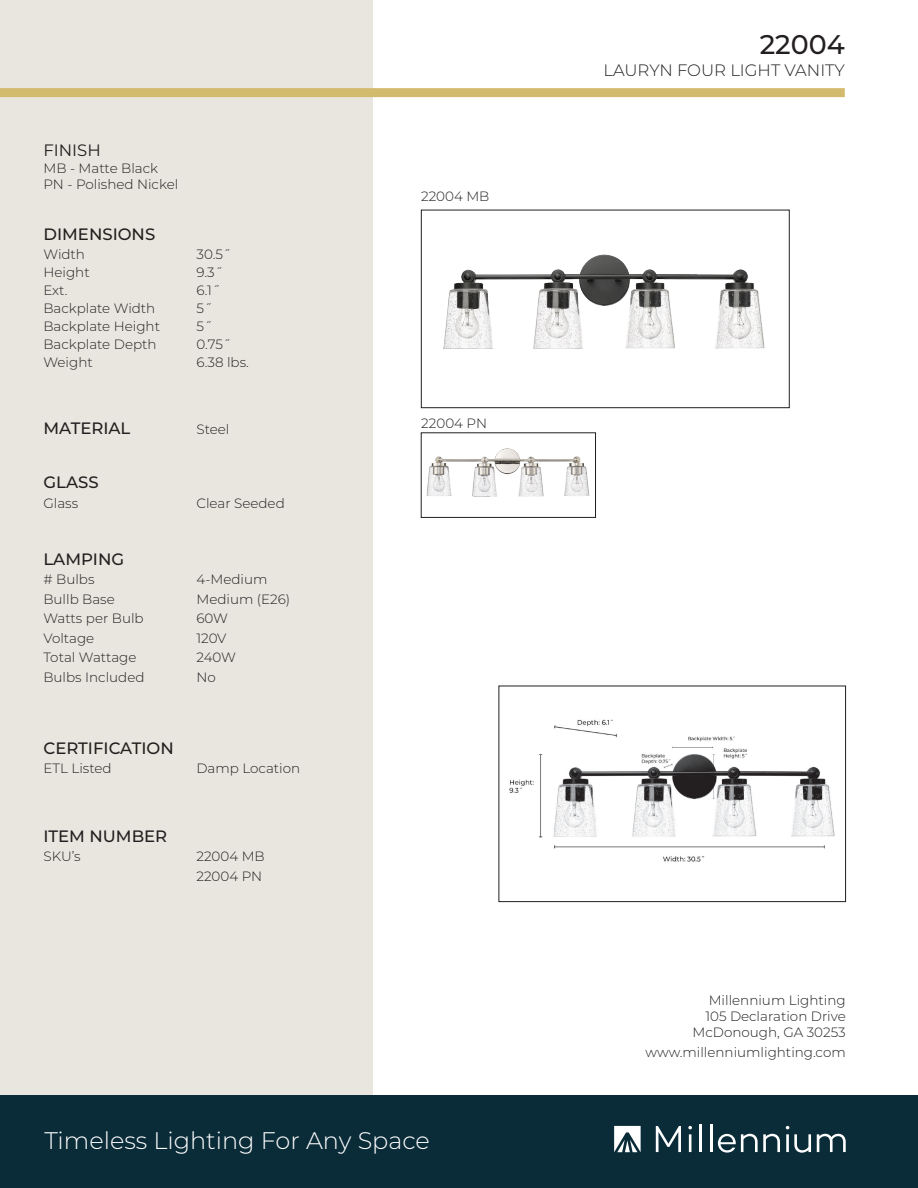
<style>
.page{position:relative;width:918px;height:1188px;background:#fff}
.page>*{position:absolute;margin:0;border:0;box-sizing:border-box;transform-origin:0 0}
.t1{font:500 27px "Montserrat";color:#231f20}
.t2{font:300 24px "Montserrat";color:#fff}
.t3{font:500 16.5px "Montserrat";color:#231f20}
.t4{font:300 16.5px "Montserrat";color:#231f20}
.t5{font:16.5px "Montserrat";color:#231f20}
.t6{font:300 13.5px "Montserrat";color:#231f20}
</style>
<div class="page">
<div style="left:0;top:0;width:373px;height:1188px;background:#e8e6df"></div>
<div style="left:0;top:1095px;width:918px;height:93px;background:#0a2b38"></div>
<div style="left:0;top:88px;width:845px;height:9px;background:#d4ba6c"></div>
<svg style="left:656px;top:1126px;width:25px;height:26px"></svg>
<svg style="left:688px;top:1126px;width:4px;height:26px"></svg>
<hr style="left:699px;top:1125px;width:3px;height:27px;background:#fff">
<hr style="left:710px;top:1125px;width:2px;height:27px;background:#fff">
<svg style="left:718px;top:1134px;width:62px;height:19px"></svg>
<svg style="left:786px;top:1126px;width:25px;height:27px"></svg>
<svg style="left:817px;top:1134px;width:29px;height:18px"></svg>
<svg style="left:614px;top:1126px;width:27px;height:26px"></svg>
<img style="left:443px;top:254px;width:322px;height:95px">
<div style="left:421px;top:210px;width:368px;height:198px;border:1px solid #231f20"></div>
<img style="left:426px;top:448px;width:164px;height:49px">
<div style="left:421px;top:433px;width:175px;height:85px;border:1px solid #231f20"></div>
<img style="left:509px;top:719px;width:326px;height:143px">
<div style="left:499px;top:686px;width:347px;height:216px;border:1px solid #231f20"></div>
<p class="t5" style="left:43px;top:139px;width:59px">FINISH</p>
<p class="t6" style="left:43px;top:159px;width:116px">MB - Matte Black</p>
<p class="t6" style="left:43px;top:175px;width:136px">PN - Polished Nickel</p>
<p class="t3" style="left:43px;top:223px;width:113px">DIMENSIONS</p>
<p class="t6" style="left:43px;top:245px;width:43px">Width</p>
<p class="t6" style="left:196px;top:245px;width:36px">30.5˝</p>
<p class="t6" style="left:43px;top:263px;width:48px">Height</p>
<p class="t6" style="left:196px;top:263px;width:28px">9.3˝</p>
<p class="t6" style="left:43px;top:281px;width:26px">Ext.</p>
<p class="t6" style="left:196px;top:281px;width:25px">6.1˝</p>
<p class="t6" style="left:43px;top:299px;width:113px">Backplate Width</p>
<p class="t6" style="left:196px;top:299px;width:17px">5˝</p>
<p class="t6" style="left:43px;top:317px;width:118px">Backplate Height</p>
<p class="t6" style="left:196px;top:317px;width:17px">5˝</p>
<p class="t6" style="left:43px;top:335px;width:115px">Backplate Depth</p>
<p class="t6" style="left:196px;top:335px;width:36px">0.75˝</p>
<p class="t6" style="left:43px;top:353px;width:51px">Weight</p>
<p class="t6" style="left:196px;top:353px;width:54px">6.38 lbs.</p>
<p class="t3" style="left:43px;top:416px;width:88px">MATERIAL</p>
<p class="t6" style="left:196px;top:420px;width:34px">Steel</p>
<p class="t3" style="left:43px;top:471px;width:57px">GLASS</p>
<p class="t6" style="left:43px;top:494px;width:36px">Glass</p>
<p class="t6" style="left:196px;top:494px;width:90px">Clear Seeded</p>
<p class="t3" style="left:43px;top:547px;width:82px">LAMPING</p>
<p class="t6" style="left:43px;top:570px;width:53px"># Bulbs</p>
<p class="t6" style="left:196px;top:570px;width:73px">4-Medium</p>
<p class="t6" style="left:43px;top:590px;width:73px">Bullb Base</p>
<p class="t6" style="left:196px;top:590px;width:95px">Medium (E26)</p>
<p class="t6" style="left:43px;top:609px;width:102px">Watts per Bulb</p>
<p class="t6" style="left:196px;top:609px;width:33px">60W</p>
<p class="t6" style="left:43px;top:629px;width:52px">Voltage</p>
<p class="t6" style="left:196px;top:629px;width:32px">120V</p>
<p class="t6" style="left:43px;top:648px;width:95px">Total Wattage</p>
<p class="t6" style="left:196px;top:648px;width:41px">240W</p>
<p class="t6" style="left:43px;top:668px;width:103px">Bulbs Included</p>
<p class="t6" style="left:196px;top:668px;width:21px">No</p>
<p class="t3" style="left:43px;top:736px;width:132px">CERTIFICATION</p>
<p class="t6" style="left:43px;top:759px;width:70px">ETL Listed</p>
<p class="t6" style="left:196px;top:759px;width:105px">Damp Location</p>
<p class="t3" style="left:43px;top:824px;width:125px">ITEM NUMBER</p>
<p class="t6" style="left:43px;top:847px;width:39px">SKU’s</p>
<p class="t6" style="left:196px;top:847px;width:70px">22004 MB</p>
<p class="t6" style="left:196px;top:867px;width:67px">22004 PN</p>
<p class="t6" style="left:421px;top:187px;width:70px">22004 MB</p>
<p class="t6" style="left:421px;top:414px;width:67px">22004 PN</p>
<p class="t2" style="left:44px;top:1124px;width:387px">Timeless Lighting For Any Space</p>
<p class="t1" style="left:760px;top:25px;width:86px">22004</p>
<p class="t4" style="left:603px;top:59px;width:243px">LAURYN FOUR LIGHT VANITY</p>
<p class="t6" style="left:709px;top:991px;width:139px">Millennium Lighting</p>
<p class="t6" style="left:705px;top:1007px;width:142px">105 Declaration Drive</p>
<p class="t6" style="left:692px;top:1023px;width:155px">McDonough, GA 30253</p>
<p class="t6" style="left:645px;top:1043px;width:202px">www.millenniumlighting.com</p>
</div>
